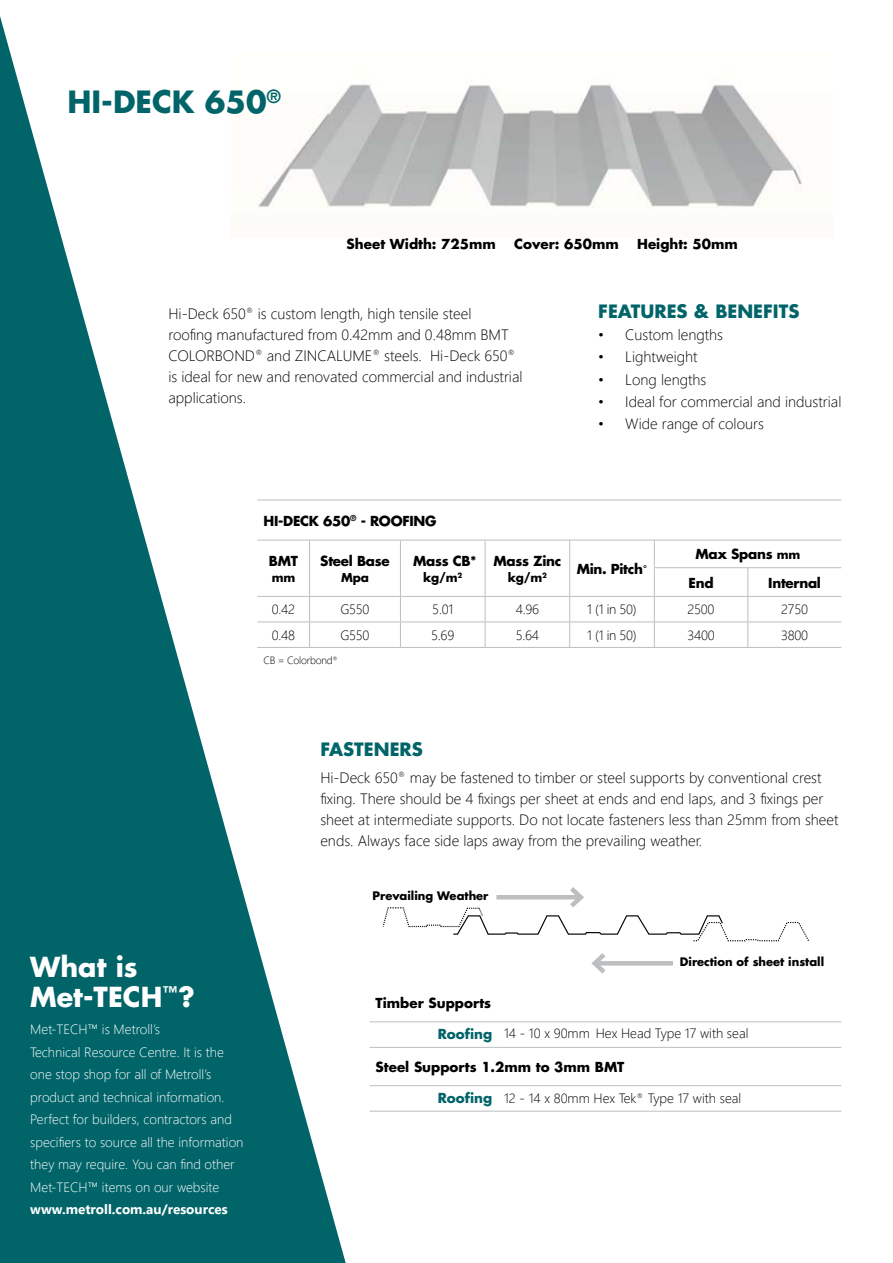
<style>
.page{position:relative;width:893px;height:1263px;background:#fff}
.page>*{position:absolute;margin:0;border:0;box-sizing:border-box;transform-origin:0 0}
.t1{font:700 30px "Futura";color:#006469}
.t2{font:700 27px/30px "Futura";color:#fff}
.t3{font:700 18px "Futura";color:#006469}
.t4{font:300 15px/21px "Segoe UI";color:#000}
.t5{font:300 13.5px/22.5px "Segoe UI";color:#fff}
.t6{font:300 13.5px "Segoe UI";color:#000}
.t7{font:700 13.5px "Futura";color:#000}
.t8{font:700 13.5px/28.2px "Futura";letter-spacing:-.02em;color:#000}
.t9{font:700 13.5px "Segoe UI";color:#fff}
.t10{font:700 12px "Futura";letter-spacing:-.02em;color:#000}
.t11{font:700 11.55px "Futura";color:#000}
.t12{font:300 10.5px "Segoe UI";letter-spacing:-.02em;color:#000}
.s1{font-family:"Calibri";font-weight:300}
.s2{font-size:12px}
.s3{font-family:"Futura";font-weight:700;color:#006469}
</style>
<div class="page">
<img style="left:346px;top:79px;width:457px;height:130px">
<svg style="left:0;top:16px;width:346px;height:1247px;fill:#006469"></svg>
<hr style="left:370px;top:1047px;width:128px;height:1px;background:#bcbec0">
<hr style="left:498px;top:1047px;width:343px;height:1px;background:#bcbec0">
<hr style="left:498px;top:1085px;width:343px;height:1px;background:#bcbec0">
<hr style="left:370px;top:1111px;width:128px;height:1px;background:#bcbec0">
<hr style="left:498px;top:1111px;width:343px;height:1px;background:#bcbec0">
<hr style="left:370px;top:1021px;width:128px;height:1px;background:#bcbec0">
<hr style="left:498px;top:1021px;width:343px;height:1px;background:#bcbec0">
<hr style="left:370px;top:1085px;width:128px;height:1px;background:#bcbec0">
<svg style="left:257px;top:568px;width:584px;height:105px"></svg>
<hr style="left:654px;top:567px;width:94px;height:1px;background:#bcbec0">
<hr style="left:748px;top:567px;width:93px;height:1px;background:#bcbec0">
<hr style="left:257px;top:596px;width:53px;height:1px;background:#bcbec0">
<hr style="left:310px;top:596px;width:90px;height:1px;background:#bcbec0">
<hr style="left:400px;top:596px;width:85px;height:1px;background:#bcbec0">
<hr style="left:485px;top:596px;width:85px;height:1px;background:#bcbec0">
<hr style="left:570px;top:596px;width:84px;height:1px;background:#bcbec0">
<hr style="left:654px;top:596px;width:94px;height:1px;background:#bcbec0">
<hr style="left:748px;top:596px;width:93px;height:1px;background:#bcbec0">
<hr style="left:257px;top:621px;width:53px;height:1px;background:#bcbec0">
<hr style="left:310px;top:621px;width:90px;height:1px;background:#bcbec0">
<hr style="left:400px;top:621px;width:85px;height:1px;background:#bcbec0">
<svg style="left:400px;top:541px;width:1px;height:106px"></svg>
<hr style="left:485px;top:621px;width:85px;height:1px;background:#bcbec0">
<svg style="left:485px;top:541px;width:1px;height:106px"></svg>
<hr style="left:570px;top:621px;width:84px;height:1px;background:#bcbec0">
<svg style="left:569px;top:541px;width:1px;height:106px"></svg>
<hr style="left:654px;top:621px;width:94px;height:1px;background:#bcbec0">
<svg style="left:654px;top:541px;width:1px;height:106px"></svg>
<hr style="left:748px;top:621px;width:93px;height:1px;background:#bcbec0">
<svg style="left:747px;top:568px;width:1px;height:79px"></svg>
<hr style="left:257px;top:647px;width:53px;height:1px;background:#bcbec0">
<hr style="left:310px;top:647px;width:90px;height:1px;background:#bcbec0">
<hr style="left:400px;top:647px;width:85px;height:1px;background:#bcbec0">
<hr style="left:485px;top:647px;width:85px;height:1px;background:#bcbec0">
<hr style="left:654px;top:647px;width:94px;height:1px;background:#bcbec0">
<hr style="left:748px;top:647px;width:93px;height:1px;background:#bcbec0">
<svg style="left:309px;top:541px;width:1px;height:106px"></svg>
<hr style="left:257px;top:540px;width:53px;height:1px;background:#bcbec0">
<hr style="left:310px;top:540px;width:90px;height:1px;background:#bcbec0">
<hr style="left:400px;top:540px;width:85px;height:1px;background:#bcbec0">
<hr style="left:485px;top:540px;width:85px;height:1px;background:#bcbec0">
<hr style="left:570px;top:540px;width:84px;height:1px;background:#bcbec0">
<hr style="left:654px;top:540px;width:94px;height:1px;background:#bcbec0">
<hr style="left:748px;top:540px;width:93px;height:1px;background:#bcbec0">
<hr style="left:257px;top:500px;width:53px;height:1px;background:#bcbec0">
<hr style="left:310px;top:500px;width:90px;height:1px;background:#bcbec0">
<hr style="left:400px;top:500px;width:85px;height:1px;background:#bcbec0">
<hr style="left:485px;top:500px;width:85px;height:1px;background:#bcbec0">
<hr style="left:570px;top:500px;width:84px;height:1px;background:#bcbec0">
<hr style="left:654px;top:500px;width:94px;height:1px;background:#bcbec0">
<hr style="left:748px;top:500px;width:93px;height:1px;background:#bcbec0">
<hr style="left:570px;top:647px;width:84px;height:1px;background:#bcbec0">
<hr style="left:595px;top:961px;width:78px;height:4px;background:#bcbec0">
<svg style="left:591px;top:953px;width:19px;height:21px"></svg>
<svg style="left:382px;top:887px;width:427px;height:55px"></svg>
<h1 class="t1" style="left:68px;top:82px;width:215px">HI-DECK 650<sup>®</sup></h1>
<p class="t7" style="left:347px;top:235px;width:151px">Sheet Width: 725mm</p>
<p class="t7" style="left:514px;top:235px;width:106px">Cover: 650mm</p>
<p class="t7" style="left:637px;top:235px;width:102px">Height: 50mm</p>
<p class="t4" style="left:168px;top:302px;width:356px">Hi-Deck 650<sup>®</sup> is custom length, high tensile steel<br>roofing manufactured from 0.42mm and 0.48mm BMT COLORBOND<sup>®</sup> and ZINCALUME<sup>®</sup> steels. Hi-Deck 650<sup>® </sup>is ideal for new and renovated commercial and industrial applications.</p>
<p class="t3" style="left:598px;top:299px;width:203px">FEATURES &amp; BENEFITS</p>
<p class="t4" style="left:598px;top:324px;width:126px">• Custom lengths</p>
<p class="t4" style="left:598px;top:346px;width:101px">• Lightweight</p>
<p class="t4" style="left:598px;top:368px;width:110px">• Long lengths</p>
<p class="t4" style="left:598px;top:390px;width:245px">• Ideal for commercial and industrial</p>
<p class="t4" style="left:598px;top:413px;width:167px">• Wide range of colours</p>
<p class="t8" style="left:263px;top:506px;width:175px">HI-DECK 650<sup>®</sup> - ROOFING</p>
<p class="t7" style="left:269px;top:551px;width:31px">BMT</p>
<p class="t10" style="left:272px;top:570px;width:25px">mm</p>
<p class="t8" style="left:320px;top:546px;width:71px">Steel Base</p>
<p class="t10" style="left:341px;top:570px;width:29px">Mpa</p>
<p class="t7" style="left:413px;top:551px;width:65px">Mass CB*</p>
<p class="t10" style="left:423px;top:570px;width:41px">kg/m<sup>2</sup></p>
<p class="t8" style="left:493px;top:546px;width:69px">Mass Zinc</p>
<p class="t10" style="left:508px;top:570px;width:41px">kg/m<sup>2</sup></p>
<p class="t8" style="left:577px;top:554px;width:72px">Min. Pitch<span class="s1">°</span></p>
<p class="t8" style="left:689px;top:540px;width:113px;text-indent:7px">Max Spans <span class="s2">mm<br></span>End</p>
<p class="t8" style="left:768px;top:568px;width:54px">Internal</p>
<p class="t6" style="left:272px;top:598px;width:25px">0.42</p>
<p class="t6" style="left:340px;top:598px;width:31px">G550</p>
<p class="t6" style="left:432px;top:598px;width:22px">5.01</p>
<p class="t6" style="left:516px;top:598px;width:25px">4.96</p>
<p class="t6" style="left:587px;top:598px;width:51px">1 (1 in 50)</p>
<p class="t6" style="left:688px;top:598px;width:28px">2500</p>
<p class="t6" style="left:781px;top:598px;width:28px">2750</p>
<p class="t6" style="left:272px;top:624px;width:25px">0.48</p>
<p class="t6" style="left:340px;top:624px;width:31px">G550</p>
<p class="t6" style="left:431px;top:624px;width:25px">5.69</p>
<p class="t6" style="left:516px;top:624px;width:25px">5.64</p>
<p class="t6" style="left:587px;top:624px;width:51px">1 (1 in 50)</p>
<p class="t6" style="left:687px;top:624px;width:29px">3400</p>
<p class="t6" style="left:781px;top:624px;width:28px">3800</p>
<p class="t12" style="left:263px;top:652px;width:76px">CB = Colorbond<sup>®</sup></p>
<p class="t3" style="left:320px;top:737px;width:104px">FASTENERS</p>
<p class="t4" style="left:320px;top:767px;width:519px">Hi-Deck 650<sup>®</sup> may be fastened to timber or steel supports by conventional crest fixing. There should be 4 fixings per sheet at ends and end laps, and 3 fixings per sheet at intermediate supports. Do not locate fasteners less than 25mm from sheet ends. Always face side laps away from the prevailing weather.</p>
<h2 class="t2" style="left:30px;top:951px;width:166px">What is<br>Met-TECH<sup>™</sup> ?</h2>
<p class="t5" style="left:30px;top:1018px;width:215px">Met-TECH™ is Metroll’s<br>Technical Resource Centre. It is the one stop shop for all of Metroll’s product and technical information.<br>Perfect for builders, contractors and specifiers to source all the information they may require. You can find other Met-TECH™ items on our website</p>
<p class="t9" style="left:30px;top:1199px;width:199px">www.metroll.com.au/resources</p>
<p class="t11" style="left:373px;top:888px;width:117px">Prevailing Weather</p>
<p class="t11" style="left:680px;top:954px;width:146px">Direction of sheet install</p>
<p class="t7" style="left:376px;top:994px;width:117px">Timber Supports</p>
<p class="t6" style="left:438px;top:1022px;width:312px"><span class="s3">Roofing</span> 14 - 10 x 90mm Hex Head Type 17 with seal</p>
<p class="t7" style="left:376px;top:1058px;width:250px">Steel Supports 1.2mm to 3mm BMT</p>
<p class="t6" style="left:438px;top:1088px;width:305px"><span class="s3">Roofing</span> 12 - 14 x 80mm Hex Tek<sup>®</sup> Type 17 with seal</p>
</div>
